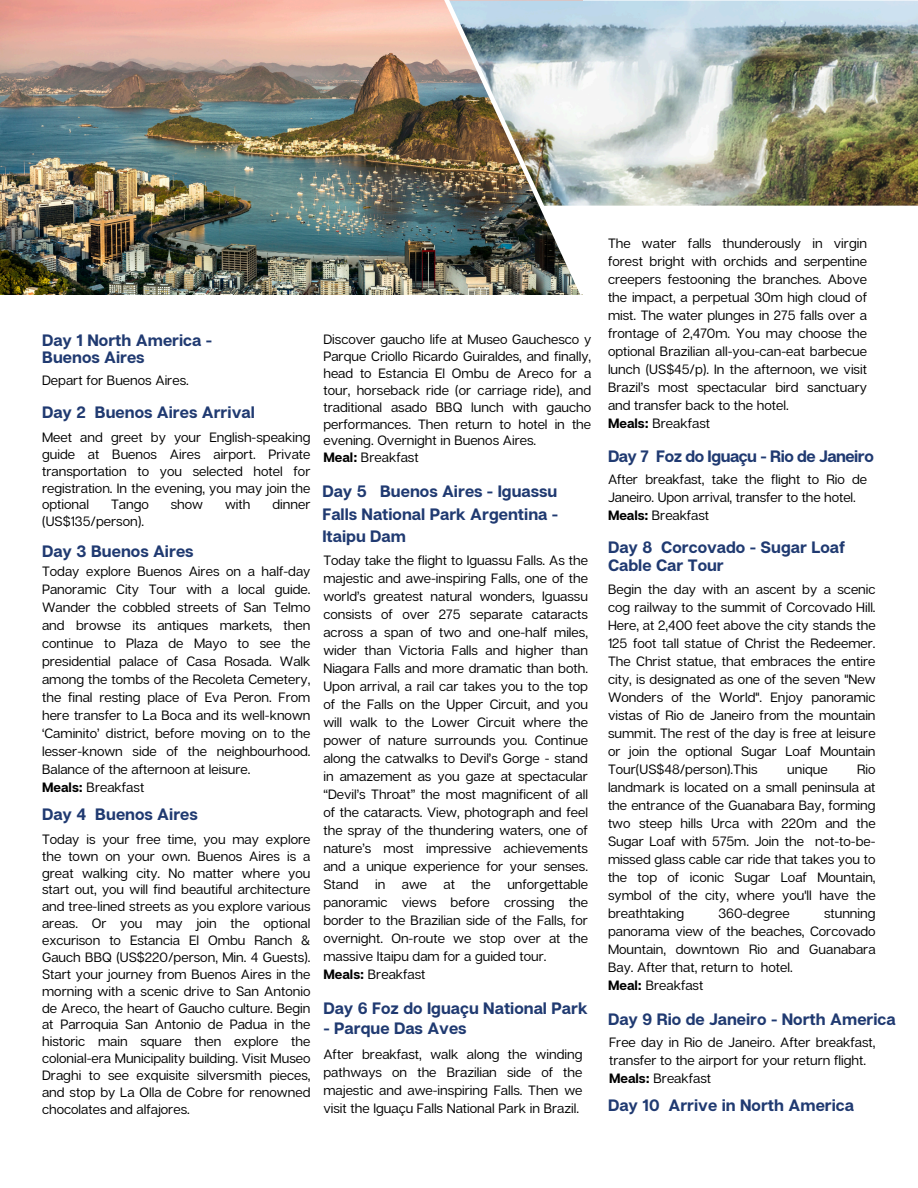
<style>
.page{position:relative;width:918px;height:1188px;background:#fff}
.page>*{position:absolute;margin:0;border:0;box-sizing:border-box;transform-origin:0 0}
.t1{font:700 16.5px/22.5px "Articulat CF";color:#203a71}
.t2{font:700 16.5px "Articulat CF";letter-spacing:-.03em;color:#203a71}
.t3{font:13.5px/18px "Articulat CF";color:#000;text-align:justify}
.s1{font-weight:700}
</style>
<div class="page">
<img style="left:0;top:0;width:439px;height:295px">
<img style="left:588px;top:1px;width:330px;height:205px">
<img style="left:439px;top:0;width:149px;height:295px">
<p class="t1" style="left:42px;top:331px;width:172px;line-height:16.8px">Day 1 North America -<br>Buenos Aires</p>
<p class="t3" style="left:42px;top:371px;width:148px">Depart for Buenos Aires.</p>
<h1 class="t1" style="left:42px;top:401px;width:214px">Day 2 Buenos Aires Arrival</h1>
<p class="t3" style="left:42px;top:428px;width:270px;line-height:16.8px">Meet and greet by your English-speaking guide at Buenos Aires airport. Private transportation to you selected hotel for registration. In the evening, you may join the optional</p>
<p class="t3" style="left:111px;top:495px;width:39px">Tango</p>
<p class="t3" style="left:171px;top:495px;width:34px">show</p>
<p class="t3" style="left:225px;top:495px;width:27px">with</p>
<p class="t3" style="left:272px;top:495px;width:40px">dinner</p>
<p class="t3" style="left:42px;top:512px;width:103px">(US$135/person).</p>
<p class="t1" style="left:42px;top:539px;width:153px">Day 3 Buenos Aires</p>
<p class="t3" style="left:42px;top:562px;width:270px">Today explore Buenos Aires on a half-day Panoramic City Tour with a local guide.<br>Wander the cobbled streets of San Telmo and browse its antiques markets, then continue to Plaza de Mayo to see the presidential palace of Casa Rosada. Walk among the tombs of the Recoleta Cemetery, the final resting place of Eva Peron. From here transfer to La Boca and its well-known ‘Caminito’ district, before moving on to the lesser-known side of the neighbourhood.<br>Balance of the afternoon at leisure.</p>
<h1 class="t3" style="left:42px;top:778px;width:104px"><span class="s1">Meals:</span> Breakfast</h1>
<p class="t1" style="left:42px;top:803px;width:157px">Day 4 Buenos Aires</p>
<h1 class="t3" style="left:42px;top:830px;width:270px;line-height:16.8px">Today is your free time, you may explore the town on your own. Buenos Aires is a great walking city. No matter where you start out, you will find beautiful architecture and tree-lined streets as you explore various areas. Or you may join the optional excurison to Estancia El Ombu Ranch &amp; Gauch BBQ (US$220/person, Min. 4 Guests).<br>Start your journey from Buenos Aires in the morning with a scenic drive to San Antonio de Areco, the heart of Gaucho culture. Begin at Parroquia San Antonio de Padua in the historic main square then explore the colonial-era Municipality building. Visit Museo Draghi to see exquisite silversmith pieces, and stop by La Olla de Cobre for renowned chocolates and alfajores.</h1>
<p class="t3" style="left:323px;top:331px;width:269px;line-height:16.8px">Discover gaucho life at Museo Gauchesco y Parque Criollo Ricardo Guiraldes, and finally, head to Estancia El Ombu de Areco for a tour, horseback ride (or carriage ride), and traditional asado BBQ lunch with gaucho performances. Then return to hotel in the evening. Overnight in Buenos Aires.</p>
<p class="t3" style="left:323px;top:448px;width:97px"><span class="s1">Meal:</span> Breakfast</p>
<h1 class="t1" style="left:322px;top:480px;width:237px;text-align:justify">Day 5 Buenos Aires - Iguassu Falls National Park Argentina - Itaipu Dam</h1>
<h1 class="t3" style="left:323px;top:551px;width:266px">Today take the flight to Iguassu Falls. As the majestic and awe-inspiring Falls, one of the world’s greatest natural wonders, Iguassu consists of over 275 separate cataracts across a span of two and one-half miles, wider than Victoria Falls and higher than Niagara Falls and more dramatic than both.<br>Upon arrival, a rail car takes you to the top of the Falls on the Upper Circuit, and you will walk to the Lower Circuit where the power of nature surrounds you. Continue along the catwalks to Devil’s Gorge - stand in amazement as you gaze at spectacular “Devil’s Throat” the most magnificent of all of the cataracts. View, photograph and feel the spray of the thundering waters, one of nature’s most impressive achievements and a unique experience for your senses.<br>Stand in awe at the unforgettable panoramic views before crossing the border to the Brazilian side of the Falls, for overnight. On-route we stop over at the massive Itaipu dam for a guided tour.</h1>
<h1 class="t3" style="left:323px;top:965px;width:104px"><span class="s1">Meals:</span> Breakfast</h1>
<h1 class="t1" style="left:323px;top:997px;width:266px">Day 6 Foz do Iguaçu National Park</h1>
<h1 class="t1" style="left:323px;top:1017px;width:145px">- Parque Das Aves</h1>
<h1 class="t3" style="left:323px;top:1045px;width:261px">After breakfast, walk along the winding pathways on the Brazilian side of the majestic and awe-inspiring Falls. Then we visit the Iguaçu Falls National Park in Brazil.</h1>
<p class="t3" style="left:608px;top:234px;width:261px">The water falls thunderously in virgin forest bright with orchids and serpentine creepers festooning the branches. Above the impact, a perpetual 30m high cloud of mist. The water plunges in 275 falls over a frontage of 2,470m. You may choose the optional Brazilian all-you-can-eat barbecue lunch (US$45/p). In the afternoon, we visit Brazil’s most spectacular bird sanctuary and transfer back to the hotel.</p>
<p class="t3" style="left:608px;top:414px;width:104px"><span class="s1">Meals:</span> Breakfast</p>
<p class="t2" style="left:608px;top:446px;width:267px">Day 7 Foz do Iguaçu - Rio de Janeiro</p>
<p class="t3" style="left:608px;top:470px;width:261px">After breakfast, take the flight to Rio de<br>Janeiro. Upon arrival, transfer to the hotel.</p>
<p class="t3" style="left:608px;top:506px;width:103px"><span class="s1">Meals:</span> Breakfast</p>
<p class="t1" style="left:608px;top:538px;width:239px;line-height:18px">Day 8 Corcovado - Sugar Loaf<br>Cable Car Tour</p>
<p class="t3" style="left:608px;top:580px;width:269px">Begin the day with an ascent by a scenic cog railway to the summit of Corcovado Hill.<br>Here, at 2,400 feet above the city stands the 125 foot tall statue of Christ the Redeemer.<br>The Christ statue, that embraces the entire city, is designated as one of the seven "New Wonders of the World". Enjoy panoramic vistas of Rio de Janeiro from the mountain summit. The rest of the day is free at leisure or join the optional Sugar Loaf Mountain Tour(US$48/person).This</p>
<p class="t3" style="left:608px;top:760px;width:269px;text-indent:249px">Rio landmark is located on a small peninsula at the entrance of the Guanabara Bay, forming two steep hills Urca with 220m and the Sugar Loaf with 575m. Join the not-to-be&shy;missed glass cable car ride that takes you to the top of iconic Sugar Loaf Mountain, symbol of the city, where you'll have the breathtaking</p>
<p class="t3" style="left:787px;top:760px;width:42px">unique</p>
<p class="t3" style="left:608px;top:904px;width:269px;text-indent:216px">stunning panorama view of the beaches, Corcovado Mountain, downtown Rio and Guanabara Bay. After that, return to hotel.</p>
<h1 class="t3" style="left:608px;top:976px;width:97px"><span class="s1">Meal:</span> Breakfast</h1>
<p class="t3" style="left:718px;top:904px;width:73px">360-degree</p>
<p class="t1" style="left:608px;top:1007px;width:289px">Day 9 Rio de Janeiro - North America</p>
<p class="t3" style="left:609px;top:1033px;width:268px">Free day in Rio de Janeiro. After breakfast, transfer to the airport for your return flight.</p>
<p class="t3" style="left:609px;top:1069px;width:104px"><span class="s1">Meals:</span> Breakfast</p>
<h1 class="t1" style="left:608px;top:1094px;width:248px">Day 10 Arrive in North America</h1>
</div>
